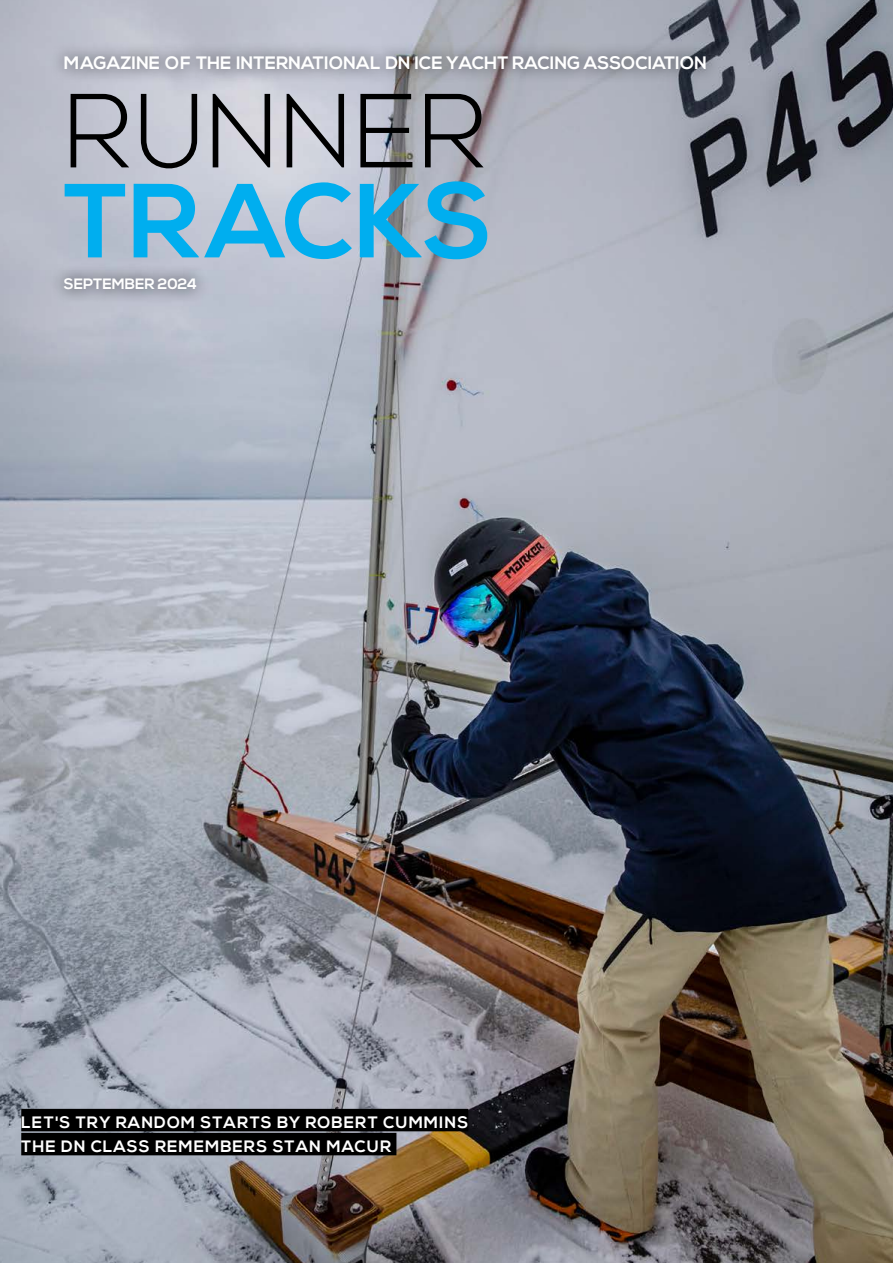
<style>
.page{position:relative;width:893px;height:1263px;background:#fff}
.page>*{position:absolute;margin:0;border:0;box-sizing:border-box;transform-origin:0 0}
.t1{font:300 105px "Nexa";color:#000}
.t2{font:700 105px "Nexa";color:#00aeef}
.t3{font:700 18px "Nexa";color:#fff}
.t4{font:700 16.5px/24px "Nexa";letter-spacing:.06em;color:#fff}
.t5{font:700 15px "Nexa";color:#fff}
</style>
<div class="page">
<img style="left:0;top:0;width:893px;height:1263px">
<div style="left:50px;top:41px;width:671px;height:44px;background:#000;opacity:.4"></div>
<div style="left:50px;top:263px;width:160px;height:41px;background:#000;opacity:.45"></div>
<div style="left:21px;top:1109px;width:447px;height:22px;background:#000"></div>
<div style="left:21px;top:1133px;width:375px;height:22px;background:#000"></div>
<p class="t3" style="left:64px;top:52px;width:645px">MAGAZINE OF THE INTERNATIONAL DN ICE YACHT RACING ASSOCIATION</p>
<h1 class="t1" style="left:64px;top:71px;width:424px">RUNNER</h1>
<h1 class="t2" style="left:64px;top:161px;width:431px">TRACKS</h1>
<p class="t5" style="left:64px;top:275px;width:135px">SEPTEMBER 2024</p>
<p class="t4" style="left:21px;top:1110px;width:449px">LET'S TRY RANDOM STARTS BY ROBERT CUMMINS<br>THE DN CLASS REMEMBERS STAN MACUR</p>
</div>
